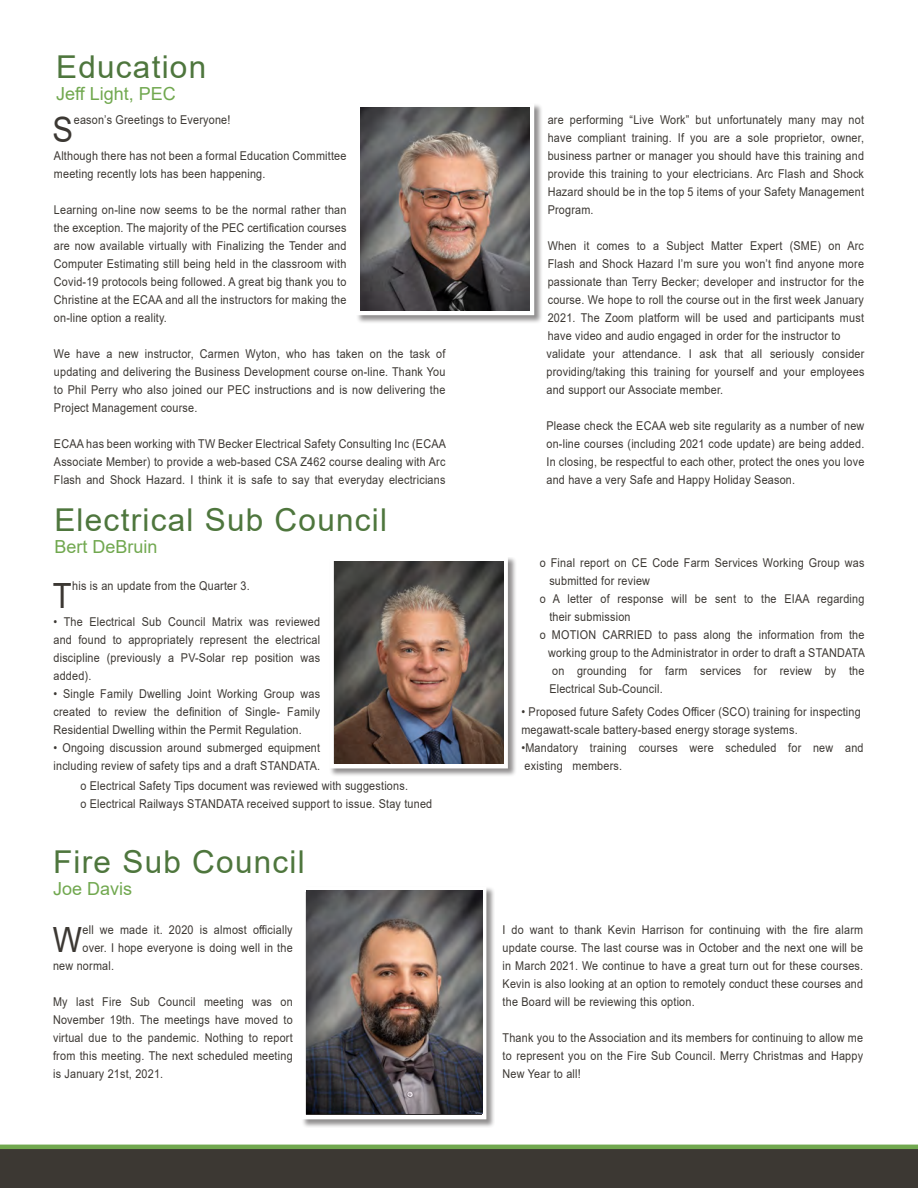
<style>
.page{position:relative;width:918px;height:1188px;background:#fff}
.page>*{position:absolute;margin:0;border:0;box-sizing:border-box;transform-origin:0 0}
.Main_Paragraph{font:34.8px "Arial";color:#3c3833;scale:.89 1}
.t1{font:31.5px "Arial";letter-spacing:.04em;color:#4e763d}
.t2{font:18px "Arial";color:#71a84f}
.Paragraph_Style_3{font:12.15px/18px "Arial";letter-spacing:.02em;color:#3c3833;text-align:justify;scale:.89 1}
.Main_Paragraph-2{font:12.15px "Arial";letter-spacing:.02em;color:#3c3833;scale:.89 1}
</style>
<div class="page">
<div style="left:356px;top:103px;width:187px;height:221px;background:#231f20;opacity:.5"></div>
<div style="left:356px;top:103px;width:178px;height:212px;border:4px solid #fff"></div>
<img style="left:361px;top:108px;width:169px;height:203px">
<div style="left:301px;top:886px;width:194px;height:242px;background:#231f20;opacity:.5"></div>
<div style="left:301px;top:887px;width:185px;height:232px;border:4px solid #fff"></div>
<img style="left:306px;top:890px;width:176px;height:223px">
<div style="left:329px;top:557px;width:188px;height:220px;background:#231f20;opacity:.5"></div>
<div style="left:329px;top:556px;width:179px;height:212px;border:4px solid #fff"></div>
<img style="left:334px;top:561px;width:170px;height:203px">
<svg style="left:0;top:1144px;width:918px;height:44px;background:#434638"></svg>
<p class="t1" style="left:56px;top:45px;width:152px">Education</p>
<p class="t2" style="left:56px;top:81px;width:121px">Jeff Light, PEC</p>
<p class="Main_Paragraph" style="left:53px;top:106px;width:25px">S</p>
<p class="Main_Paragraph-2" style="left:74px;top:112px;width:178px">eason’s Greetings to Everyone!</p>
<p class="Paragraph_Style_3" style="left:54px;top:147px;width:330px">Although there has not been a formal Education Committee meeting recently lots has been happening.</p>
<p class="Paragraph_Style_3" style="left:54px;top:201px;width:330px">Learning on-line now seems to be the normal rather than the exception. The majority of the PEC certification courses are now available virtually with Finalizing the Tender and Computer Estimating still being held in the classroom with Covid-19 protocols being followed. A great big thank you to Christine at the ECAA and all the instructors for making the on-line option a reality.</p>
<p class="Paragraph_Style_3" style="left:54px;top:345px;width:441px">We have a new instructor, Carmen Wyton, who has taken on the task of updating and delivering the Business Development course on-line. Thank You to Phil Perry who also joined our PEC instructions and is now delivering the Project Management course.</p>
<p class="Paragraph_Style_3" style="left:54px;top:435px;width:442px">ECAA has been working with TW Becker Electrical Safety Consulting Inc (ECAA Associate Member) to provide a web-based CSA Z462 course dealing with Arc Flash and Shock Hazard. I think it is safe to say that everyday electricians</p>
<p class="t1" style="left:54px;top:498px;width:334px">Electrical Sub Council</p>
<p class="t2" style="left:54px;top:534px;width:105px">Bert DeBruin</p>
<p class="Main_Paragraph" style="left:53px;top:571px;width:23px">T</p>
<p class="Main_Paragraph-2" style="left:72px;top:577px;width:201px">his is an update from the Quarter 3.</p>
<p class="Paragraph_Style_3" style="left:54px;top:612px;width:301px">• The Electrical Sub Council Matrix was reviewed and found to appropriately represent the electrical discipline (previously a PV-Solar rep position was added).</p>
<p class="Paragraph_Style_3" style="left:54px;top:684px;width:301px">• Single Family Dwelling Joint Working Group was created to review the definition of Single- Family Residential Dwelling within the Permit Regulation.</p>
<p class="Paragraph_Style_3" style="left:54px;top:738px;width:301px">• Ongoing discussion around submerged equipment including review of safety tips and a draft STANDATA.</p>
<p class="Paragraph_Style_3" style="left:80px;top:776px;width:397px">o Electrical Safety Tips document was reviewed with suggestions.<br>o Electrical Railways STANDATA received support to issue. Stay tuned</p>
<p class="t1" style="left:53px;top:841px;width:253px">Fire Sub Council</p>
<p class="t2" style="left:53px;top:876px;width:81px">Joe Davis</p>
<p class="Main_Paragraph" style="left:53px;top:916px;width:34px">W</p>
<p class="Main_Paragraph-2" style="left:83px;top:921px;width:238px">ell we made it. 2020 is almost officially</p>
<p class="Main_Paragraph-2" style="left:83px;top:939px;width:238px">over. I hope everyone is doing well in the</p>
<p class="Main_Paragraph-2" style="left:53px;top:957px;width:70px">new normal.</p>
<p class="Paragraph_Style_3" style="left:53px;top:992px;width:271px">My last Fire Sub Council meeting was on November 19th. The meetings have moved to virtual due to the pandemic. Nothing to report from this meeting. The next scheduled meeting is January 21st, 2021.</p>
<p class="Paragraph_Style_3" style="left:548px;top:111px;width:357px">are performing “Live Work” but unfortunately many may not have compliant training. If you are a sole proprietor, owner, business partner or manager you should have this training and provide this training to your electricians. Arc Flash and Shock Hazard should be in the top 5 items of your Safety Management Program.</p>
<p class="Paragraph_Style_3" style="left:548px;top:237px;width:357px">When it comes to a Subject Matter Expert (SME) on Arc Flash and Shock Hazard I’m sure you won’t find anyone more passionate than Terry Becker; developer and instructor for the course. We hope to roll the course out in the first week January 2021. The Zoom platform will be used and participants must have video and audio engaged in order for the instructor to</p>
<p class="Paragraph_Style_3" style="left:546px;top:344px;width:359px">validate your attendance. I ask that all seriously consider providing/taking this training for yourself and your employees and support our Associate member.</p>
<p class="Paragraph_Style_3" style="left:546px;top:416px;width:359px">Please check the ECAA web site regularity as a number of new on-line courses (including 2021 code update) are being added.<br>In closing, be respectful to each other, protect the ones you love and have a very Safe and Happy Holiday Season.</p>
<p class="Paragraph_Style_3" style="left:549px;top:554px;width:356px;text-indent:-10px">o Final report on CE Code Farm Services Working Group was submitted for review</p>
<p class="Paragraph_Style_3" style="left:549px;top:590px;width:356px;text-indent:-10px">o A letter of response will be sent to the EIAA regarding their submission</p>
<p class="Paragraph_Style_3" style="left:540px;top:626px;width:366px">o MOTION CARRIED to pass along the information from the</p>
<p class="Paragraph_Style_3" style="left:548px;top:644px;width:357px">working group to the Administrator in order to draft a STANDATA</p>
<p class="Paragraph_Style_3" style="left:552px;top:662px;width:352px">on grounding for farm services for review by the</p>
<p class="Paragraph_Style_3" style="left:549px;top:680px;width:129px">Electrical Sub-Council.</p>
<p class="Paragraph_Style_3" style="left:521px;top:702px;width:383px">• Proposed future Safety Codes Officer (SCO) training for inspecting megawatt-scale battery-based energy storage systems.</p>
<p class="Paragraph_Style_3" style="left:521px;top:738px;width:386px">•Mandatory training courses were scheduled for new and existing members.</p>
<p class="Paragraph_Style_3" style="left:503px;top:920px;width:407px">I do want to thank Kevin Harrison for continuing with the fire alarm update course. The last course was in October and the next one will be in March 2021. We continue to have a great turn out for these courses.<br>Kevin is also looking at an option to remotely conduct these courses and the Board will be reviewing this option.</p>
<p class="Paragraph_Style_3" style="left:503px;top:1028px;width:407px">Thank you to the Association and its members for continuing to allow me to represent you on the Fire Sub Council. Merry Christmas and Happy New Year to all!</p>
</div>
